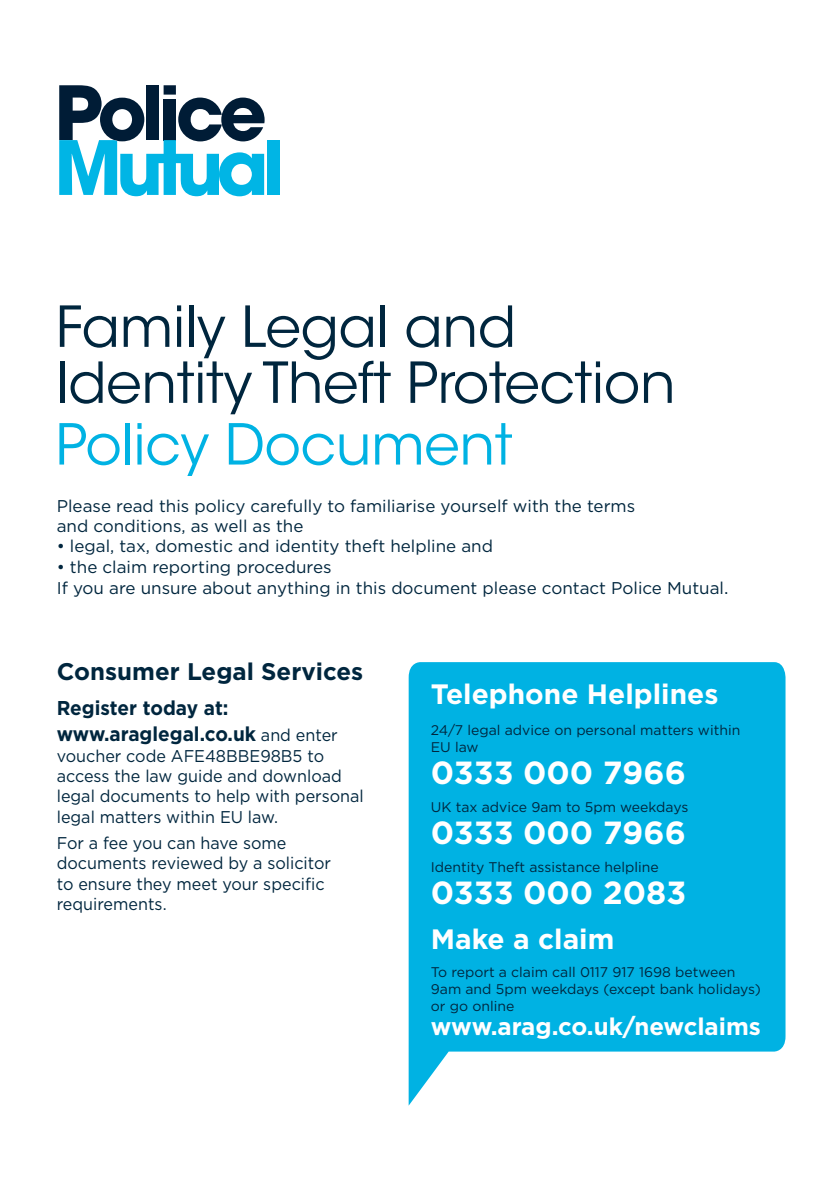
<style>
.page{position:relative;width:840px;height:1191px;background:#fff}
.page>*{position:absolute;margin:0;border:0;box-sizing:border-box;transform-origin:0 0}
.t1{font:56px/56px "ITC Avant Garde Std";letter-spacing:-.005em;color:#00263e}
.t2{font:56px "ITC Avant Garde Std";letter-spacing:-.005em;color:#00b2e3}
.t3{font:700 32px "Gotham";color:#fff}
.t4{font:700 28px "Gotham";color:#fff}
.t5{font:700 24px "Gotham";color:#fff}
.t6{font:700 24px "Gotham";color:#00263e}
.t7{font:700 20px/26px "Gotham";color:#00263e;scale:.95 1}
.t8{font:17px/20.4px "Gotham";color:#00263e}
.t9{font:17px/20px "Gotham";color:#00263e;scale:.95 1}
.t10{font:14px/16.8px "Gotham";color:#00263e}
.s1{font-size:18px}
.s2{font-weight:400;font-size:17px}
</style>
<div class="page">
<svg style="left:408px;top:662px;width:377px;height:443px;background:#1dbae6"></svg>
<div style="left:267px;top:140px;width:12px;height:55px;background:#00b5e5"></div>
<svg style="left:59px;top:85px;width:205px;height:111px"></svg>
<h1 class="t1" style="left:56px;top:299px;width:621px">Family Legal and<br>Identity Theft Protection</h1>
<h1 class="t2" style="left:56px;top:410px;width:458px">Policy Document</h1>
<p class="t8" style="left:57px;top:495px;width:579px">Please read this policy carefully to familiarise yourself with the terms and conditions, as well as the</p>
<p class="t8" style="left:57px;top:536px;width:437px">• legal, tax, domestic and identity theft helpline and</p>
<p class="t8" style="left:57px;top:555px;width:673px;line-height:21.6px">• the claim reporting procedures<br>If you are unsure about anything in this document please contact Police Mutual<span class="s1">.</span></p>
<h3 class="t6" style="left:57px;top:657px;width:308px">Consumer Legal Services</h3>
<p class="t7" style="left:57px;top:694px;width:297px">Register today at: www.araglegal.co.uk <span class="s2">and enter</span></p>
<p class="t9" style="left:57px;top:746px;width:324px">voucher code AFE48BBE98B5 to access the law guide and download legal documents to help with personal legal matters within EU law.</p>
<p class="t9" style="left:57px;top:832px;width:290px">For a fee you can have some documents reviewed by a solicitor to ensure they meet your specific requirements.</p>
<h3 class="t4" style="left:430px;top:677px;width:289px">Telephone Helplines</h3>
<p class="t10" style="left:430px;top:721px;width:311px">24/7 legal advice on personal matters within<br>EU law</p>
<h2 class="t3" style="left:430px;top:754px;width:256px">0333 000 7966</h2>
<p class="t10" style="left:430px;top:798px;width:259px">UK tax advice 9am to 5pm weekdays</p>
<h2 class="t3" style="left:430px;top:814px;width:256px">0333 000 7966</h2>
<p class="t10" style="left:430px;top:858px;width:229px">Identity Theft assistance helpline</p>
<h2 class="t3" style="left:430px;top:874px;width:257px">0333 000 2083</h2>
<h3 class="t4" style="left:430px;top:922px;width:185px">Make a claim</h3>
<p class="t10" style="left:430px;top:963px;width:331px">To report a claim call 0117 917 1698 between<br>9am and 5pm weekdays (except bank holidays) or go online</p>
<h3 class="t5" style="left:430px;top:1012px;width:331px">www.arag.co.uk/newclaims</h3>
</div>
